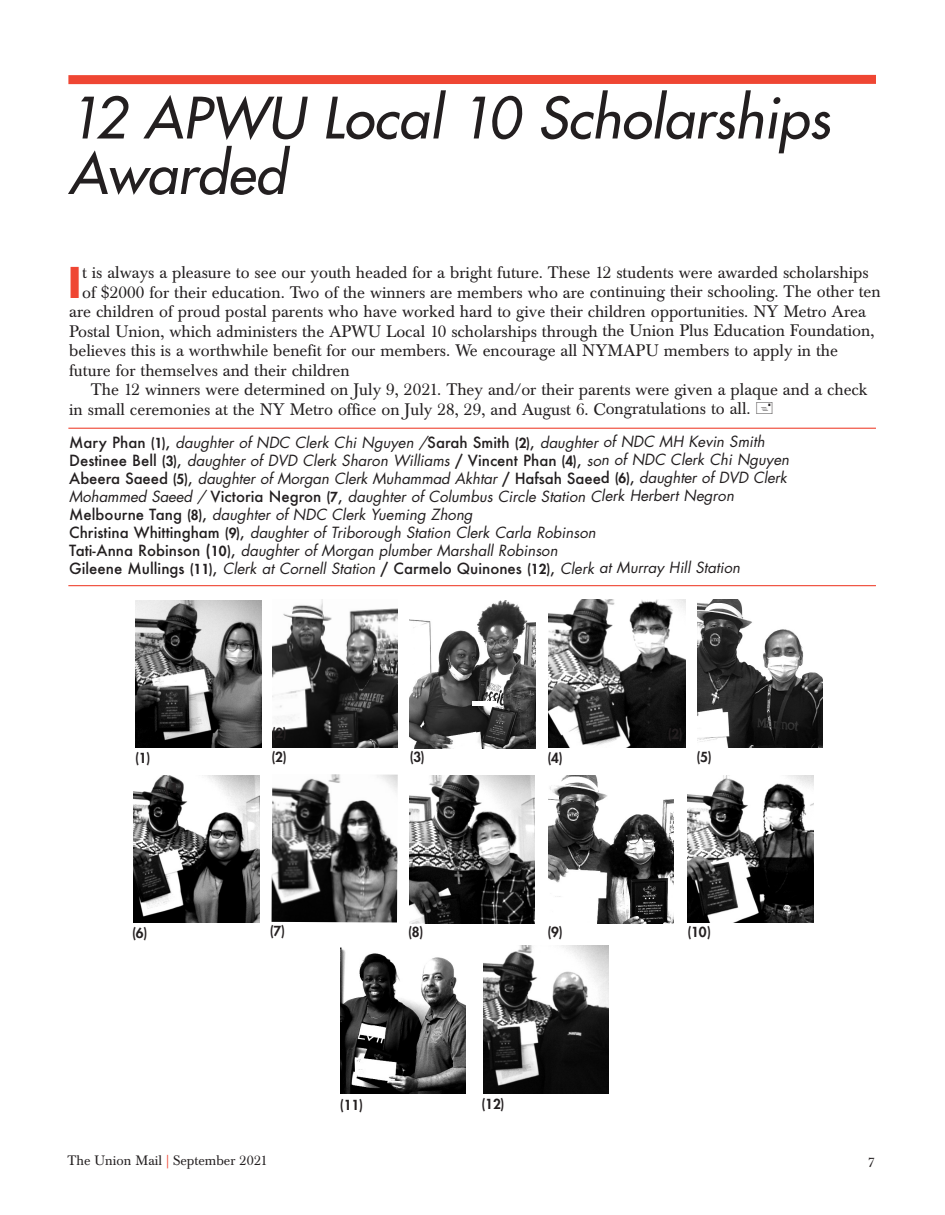
<style>
.page{position:relative;width:945px;height:1215px;background:#fff}
.page>*{position:absolute;margin:0;border:0;box-sizing:border-box;transform-origin:0 0}
.t1{font:italic 55.5px/55.5px "Futura";color:#231f20}
.t2{font:700 41.25px "Futura";color:#ef4633}
.t3{font:16.5px "Baskerville BE";color:#231f20}
.t4{font:italic 15px/18px "Futura";color:#231f20}
.t5{font:800 13.5px "Futura";color:#231f20}
.t6{font:13.5px "Baskerville BE";color:#231f20}
.t7{font:700 13.5px "Futura";color:#231f20}
.s1{font-weight:500;font-style:normal}
.s2{font-weight:800;font-style:normal;font-size:13.5px}
.s3{color:#ef4633}
</style>
<div class="page">
<div style="left:68px;top:75px;width:808px;height:9px;background:#ef4633"></div>
<img style="left:136px;top:600px;width:125px;height:148px">
<img style="left:272px;top:600px;width:126px;height:148px">
<img style="left:410px;top:601px;width:125px;height:148px">
<img style="left:549px;top:600px;width:136px;height:148px">
<img style="left:697px;top:600px;width:126px;height:148px">
<img style="left:688px;top:775px;width:125px;height:148px">
<img style="left:134px;top:775px;width:125px;height:148px">
<img style="left:272px;top:774px;width:126px;height:148px">
<img style="left:409px;top:776px;width:126px;height:148px">
<img style="left:548px;top:776px;width:125px;height:148px">
<img style="left:483px;top:945px;width:126px;height:148px">
<img style="left:340px;top:947px;width:126px;height:147px">
<hr style="left:472px;top:701px;width:24px;height:4px;background:#fff">
<hr style="left:68px;top:428px;width:808px;height:1px;background:#ef4633">
<hr style="left:68px;top:585px;width:808px;height:1px;background:#ef4633">
<h1 class="t1" style="left:68px;top:94px;width:763px">12 APWU Local 10 Scholarships<br>Awarded</h1>
<h2 class="t2" style="left:68px;top:252px;width:16px">I</h2>
<p class="t3" style="left:82px;top:266px;width:788px">t is always a pleasure to see our youth headed for a bright future. These 12 students were awarded scholarships</p>
<p class="t3" style="left:82px;top:285px;width:800px">of $2000 for their education. Two of the winners are members who are continuing their schooling. The other ten</p>
<p class="t3" style="left:69px;top:305px;width:798px">are children of proud postal parents who have worked hard to give their children opportunities. NY Metro Area</p>
<p class="t3" style="left:69px;top:324px;width:807px">Postal Union, which administers the APWU Local 10 scholarships through the Union Plus Education Foundation,</p>
<p class="t3" style="left:69px;top:344px;width:771px">believes this is a worthwhile benefit for our members. We encourage all NYMAPU members to apply in the</p>
<p class="t3" style="left:69px;top:363px;width:282px">future for themselves and their children</p>
<p class="t3" style="left:91px;top:383px;width:778px">The 12 winners were determined on July 9, 2021. They and/or their parents were given a plaque and a check</p>
<p class="t3" style="left:69px;top:402px;width:683px">in small ceremonies at the NY Metro office on July 28, 29, and August 6. Congratulations to all.</p>
<p class="t4" style="left:69px;top:434px;width:721px"><span class="s1">Mary Phan</span> <span class="s2">(1)</span><span class="s1">,</span> daughter of NDC Clerk Chi Nguyen /<span class="s1">Sarah Smith</span> <span class="s2">(2)</span><span class="s1">,</span> daughter of NDC MH Kevin Smith <span class="s1">Destinee Bell</span> <span class="s2">(3)</span><span class="s1">,</span> daughter of DVD Clerk Sharon Williams <span class="s1">/ Vincent Phan</span> <span class="s2">(4)</span><span class="s1">,</span> son of NDC Clerk Chi Nguyen <span class="s1">Abeera Saeed</span> <span class="s2">(5)</span><span class="s1">,</span> daughter of Morgan Clerk Muhammad Akhtar <span class="s1">/ Hafsah Saeed</span> <span class="s2">(6)</span><span class="s1">,</span> daughter of DVD Clerk Mohammed Saeed / <span class="s1">Victoria Negron</span> <span class="s2">(7</span><span class="s1">,</span> daughter of Columbus Circle Station Clerk Herbert Negron <span class="s1">Melbourne Tang</span> <span class="s2">(8)</span><span class="s1">,</span> daughter of NDC Clerk Yueming Zhong<br><span class="s1">Christina Whittingham</span> <span class="s2">(9)</span><span class="s1">,</span> daughter of Triborough Station Clerk Carla Robinson<br><span class="s1">Tati-Anna Robinson (</span><span class="s2">10)</span><span class="s1">,</span> daughter of Morgan plumber Marshall Robinson<br><span class="s1">Gileene Mullings</span> <span class="s2">(11)</span><span class="s1">,</span> Clerk at Cornell Station <span class="s1">/ Carmelo Quinones</span> <span class="s2">(12)</span><span class="s1">,</span> Clerk at Murray Hill Station</p>
<p class="t5" style="left:135px;top:752px;width:17px">(1)</p>
<p class="t7" style="left:164px;top:778px;width:21px">(1)</p>
<p class="t5" style="left:132px;top:927px;width:17px">(6)</p>
<p class="t5" style="left:272px;top:727px;width:17px">(2)</p>
<p class="t5" style="left:271px;top:751px;width:17px">(2)</p>
<p class="t5" style="left:668px;top:728px;width:17px">(2)</p>
<p class="t5" style="left:548px;top:752px;width:17px">(4)</p>
<p class="t5" style="left:697px;top:751px;width:17px">(5)</p>
<p class="t5" style="left:270px;top:924px;width:17px">(7)</p>
<p class="t5" style="left:408px;top:926px;width:17px">(8)</p>
<p class="t5" style="left:548px;top:925px;width:17px">(9)</p>
<p class="t5" style="left:687px;top:926px;width:25px">(10)</p>
<p class="t5" style="left:340px;top:1099px;width:25px">(11)</p>
<p class="t5" style="left:481px;top:1097px;width:25px">(12)</p>
<p class="t6" style="left:68px;top:1155px;width:202px">The Union Mail <span class="s3">|</span> September 2021</p>
<p class="t6" style="left:868px;top:1157px;width:9px">7</p>
</div>
